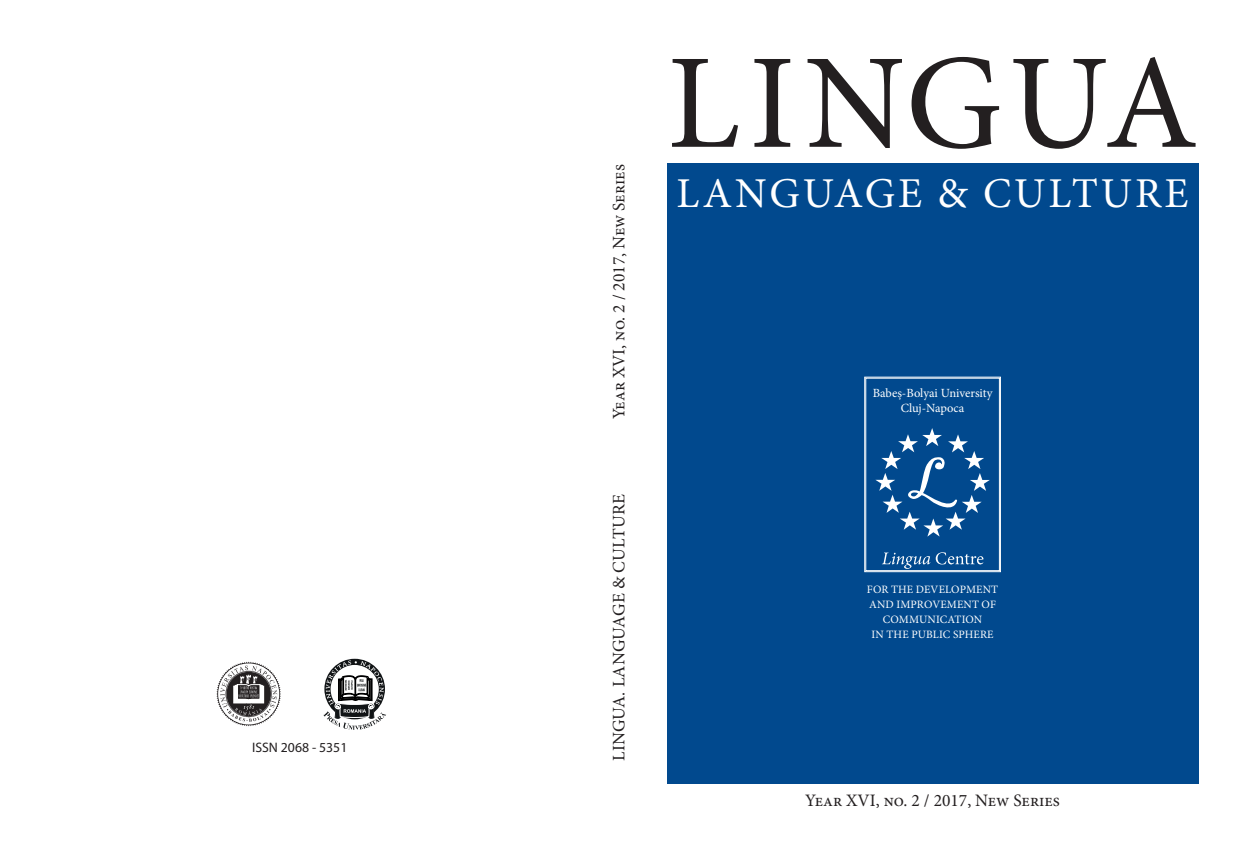
<style>
.page{position:relative;width:1234px;height:851px;background:#fff}
.page>*{position:absolute;margin:0;border:0;box-sizing:border-box;transform-origin:0 0}
.t1{font:135px "Minion Pro";letter-spacing:.05em;color:#231f20}
.t2{font:42.5px "Minion Pro";letter-spacing:.07em;color:#fff}
.t3{font:17.5px "Minion Pro";color:#231f20}
.t4{font:13.75px "Myriad Pro";color:#231f20}
.t5{font:12.5px/15px "Minion Pro";color:#fff;text-align:center}
.t6{font:11.25px/15px "Minion Pro";letter-spacing:.01em;color:#fff;text-align:center}
</style>
<div class="page">
<div style="left:666px;top:163px;width:532px;height:620px;background:#01498e"></div>
<svg style="left:864px;top:377px;width:136px;height:194px"></svg>
<svg style="left:216px;top:661px;width:65px;height:65px"></svg>
<svg style="left:323px;top:658px;width:63px;height:71px"></svg>
<p class="t4" style="left:252px;top:739px;width:97px">ISSN 2068 - 5351</p>
<p class="t3" style="left:607px;top:419px;width:256px;rotate:-90deg">Year XVI, no. 2 / 2017, New Series</p>
<p class="t3" style="left:607px;top:761px;width:268px;rotate:-90deg">LINGUA. LANGUAGE &amp; CULTURE</p>
<h1 class="t1" style="left:667px;top:13px;width:532px">LINGUA</h1>
<h2 class="t2" style="left:676px;top:165px;width:513px">LANGUAGE &amp; CULTURE</h2>
<p class="t5" style="left:872px;top:385px;width:121px">Babeș-Bolyai University<br>Cluj-Napoca</p>
<p class="t6" style="left:866px;top:582px;width:133px">FOR THE DEVELOPMENT<br>AND IMPROVEMENT OF<br>COMMUNICATION<br>IN THE PUBLIC SPHERE</p>
<p class="t3" style="left:804px;top:788px;width:256px">Year XVI, no. 2 / 2017, New Series</p>
</div>
